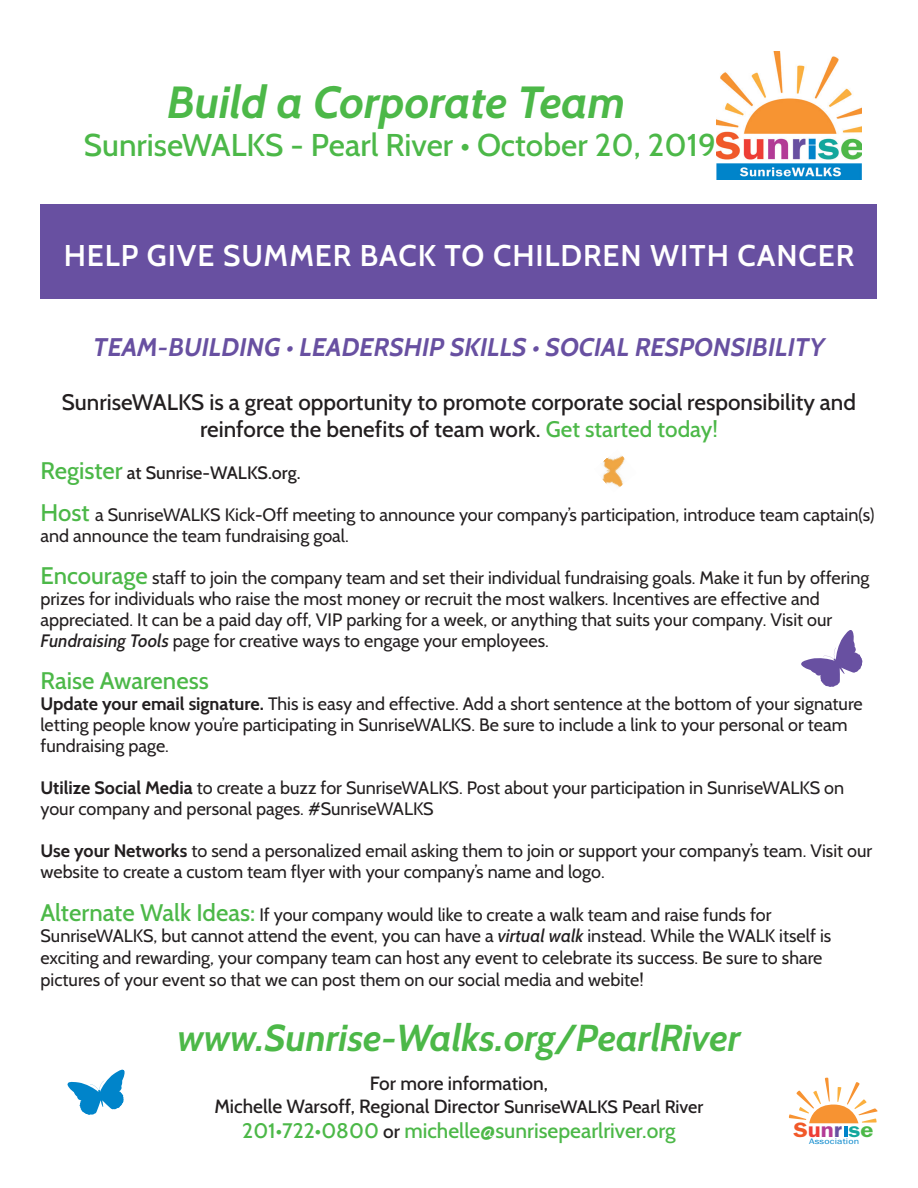
<style>
.page{position:relative;width:918px;height:1188px;background:#fff}
.page>*{position:absolute;margin:0;border:0;box-sizing:border-box;transform-origin:0 0}
.t1{font:italic 700 45px "Cabin";color:#4cb848}
.t2{font:italic 700 37.5px "Cabin";color:#4cb848}
.t3{font:500 31.5px "Cabin";color:#4cb848}
.t4{font:600 30px "Cabin";letter-spacing:.03em;color:#fff}
.t5{font:italic 700 25.5px "Cabin";color:#6850a1}
.t6{font:500 24px "Cabin";color:#4cb848}
.t7{font:500 22.5px/27px "Cabin";color:#231f20;text-align:center}
.t8{font:500 21px "Cabin";color:#4cb848}
.t9{font:600 20.85px "ITC Franklin Gothic Std";color:#f15929;scale:1.16 1}
.t10{font:500 19.2px/23px "Cabin";color:#231f20;text-align:center}
.t11{font:18px/21px "Cabin";color:#231f20}
.t12{font:500 18px "Cabin";color:#231f20}
.t13{font:8.25px "Franklin Gothic";letter-spacing:.015em;color:#0084ca;scale:1.22 1}
.s1{color:#4cb848}
.s2{font-size:24px;color:#4cb848}
.s3{font-weight:500;font-size:24px;color:#4cb848}
.s4{font-weight:500;font-style:italic}
.s5{font-weight:700}
.s6{font-size:18px}
.s7{font-size:19.2px;color:#231f20}
.s8{color:#ee3e35}
.s9{color:#b33b96}
.s10{color:#6850a1}
.s11{color:#12a79d}
</style>
<div class="page">
<img style="left:602px;top:455px;width:23px;height:32px">
<svg style="left:67px;top:1069px;width:58px;height:46px"></svg>
<svg style="left:801px;top:630px;width:62px;height:57px"></svg>
<img style="left:716px;top:52px;width:146px;height:127px">
<div style="left:40px;top:204px;width:838px;height:95px;background:#6850a1"></div>
<svg style="left:789px;top:1078px;width:89px;height:59px"></svg>
<h1 class="t1" style="left:167px;top:75px;width:460px">Build a Corporate Team</h1>
<h3 class="t3" style="left:84px;top:126px;width:633px">SunriseWALKS - Pearl River • October 20, 2019</h3>
<h3 class="t4" style="left:64px;top:237px;width:792px">HELP GIVE SUMMER BACK TO CHILDREN WITH CANCER</h3>
<h3 class="t5" style="left:93px;top:332px;width:733px">TEAM-BUILDING • LEADERSHIP SKILLS • SOCIAL RESPONSIBILITY</h3>
<p class="t7" style="left:62px;top:389px;width:796px">SunriseWALKS is a great opportunity to promote corporate social responsibility and reinforce the benefits of team work. <span class="s1">Get started today!</span></p>
<p class="t12" style="left:40px;top:462px;width:262px"><span class="s2">Register</span> at Sunrise-WALKS.org.</p>
<p class="t11" style="left:40px;top:504px;width:835px"><span class="s3">Host</span> a SunriseWALKS Kick-Off meeting to announce your company’s participation, introduce team captain(s) and announce the team fundraising goal.</p>
<p class="t11" style="left:40px;top:567px;width:830px"><span class="s3">Encourage</span> staff to join the company team and set their individual fundraising goals. Make it fun by offering prizes for individuals who raise the most money or recruit the most walkers. Incentives are effective and appreciated. It can be a paid day off, VIP parking for a week, or anything that suits your company. Visit our <span class="s4">Fundraising Tools</span> page for creative ways to engage your employees.</p>
<h3 class="t6" style="left:40px;top:666px;width:170px">Raise Awareness</h3>
<p class="t11" style="left:40px;top:693px;width:824px"><span class="s5">Update your email signature.</span> This is easy and effective. Add a short sentence at the bottom of your signature letting people know you’re participating in SunriseWALKS. Be sure to include a link to your personal or team fundraising page.</p>
<p class="t11" style="left:40px;top:777px;width:805px"><span class="s5">Utilize Social Media</span> to create a buzz for SunriseWALKS. Post about your participation in SunriseWALKS on your company and personal pages. #SunriseWALKS</p>
<p class="t11" style="left:40px;top:840px;width:833px"><span class="s5">Use your Networks</span> to send a personalized email asking them to join or support your company’s team. Visit our website to create a custom team flyer with your company’s name and logo.</p>
<p class="t11" style="left:40px;top:904px;width:792px;line-height:21.6px"><span class="s3">Alternate Walk Ideas:</span> If your company would like to create a walk team and raise funds for SunriseWALKS, but cannot attend the event, you can have a <span class="s4">virtual walk</span> instead. While the WALK itself is exciting and rewarding, your company team can host any event to celebrate its success. Be sure to share pictures of your event so that we can post them on our social media and webite!</p>
<h2 class="t2" style="left:177px;top:1015px;width:565px">www.Sunrise-Walks.org/PearlRiver</h2>
<p class="t10" style="left:215px;top:1072px;width:490px">For more information,<br>Michelle Warsoff, Regional Director <span class="s6">SunriseWALKS Pearl River</span></p>
<p class="t8" style="left:242px;top:1118px;width:435px">201•722•0800 <span class="s7">or</span> michelle@sunrisepearlriver.org</p>
<p class="t9" style="left:793px;top:1117px;width:71px">S<span class="s8">u</span><span class="s9">n</span><span class="s10">r</span> <span class="s11">s</span><span class="s1">e</span></p>
<p class="t13" style="left:809px;top:1137px;width:43px">Association</p>
</div>
